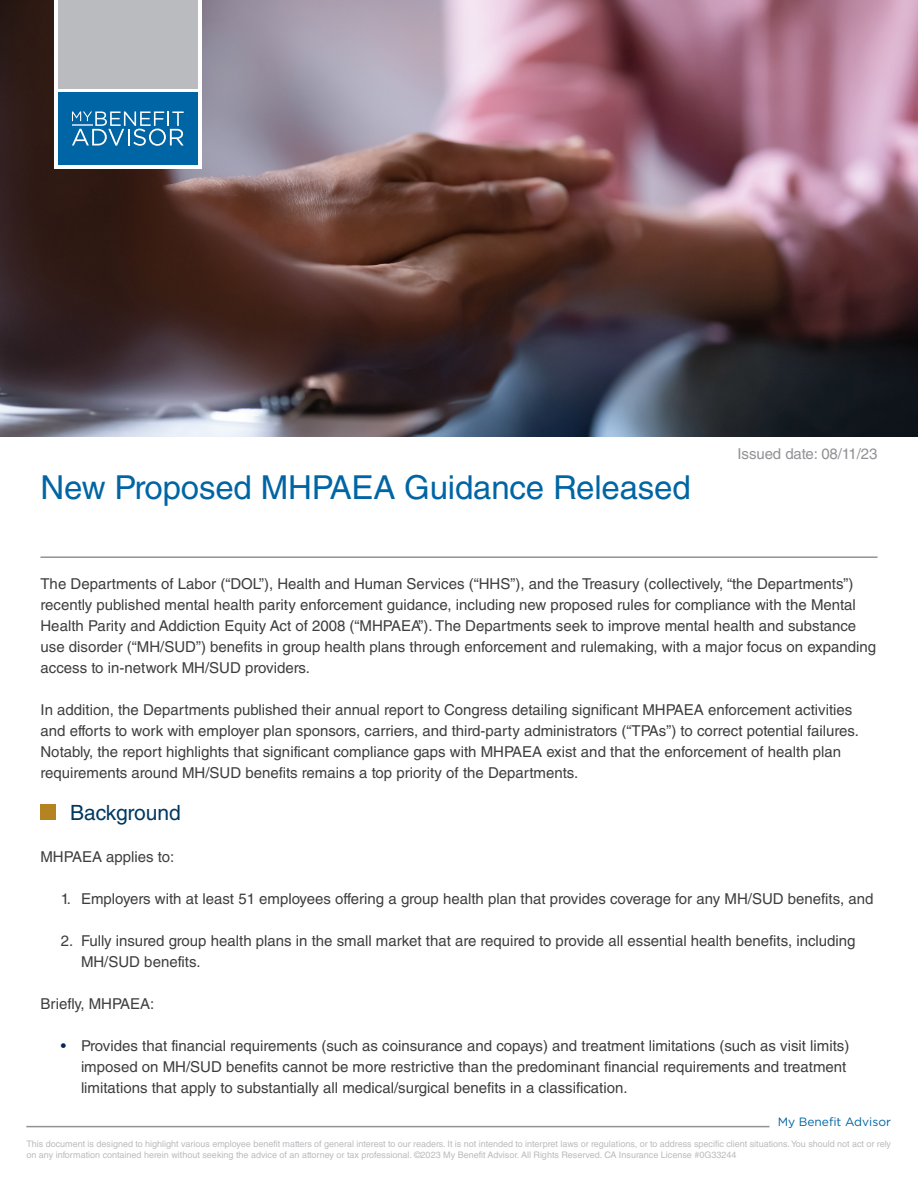
<style>
.page{position:relative;width:918px;height:1188px;background:#fff}
.page>*{position:absolute;margin:0;border:0;box-sizing:border-box;transform-origin:0 0}
.t1{font:33px "Helvetica LT Std";letter-spacing:-.005em;color:#0065a4}
.t2{font:21px "Helvetica LT Std";color:#003861}
.t3{font:15px/21px "Helvetica LT Std";color:#3e3e3f}
.t4{font:15px "Helvetica LT Std";letter-spacing:-.005em;color:#919295}
.t5{font:12px "Gotham";color:#0065a4}
.t6{font:9px/10.8px "Helvetica LT Std";color:#babbbe}
.s1{color:#002953}
</style>
<div class="page">
<hr style="left:26px;top:1126px;width:744px;height:1px;background:#919295">
<img style="left:0;top:0;width:918px;height:436px">
<hr style="left:40px;top:556px;width:838px;height:2px;background:#919295">
<div style="left:40px;top:804px;width:16px;height:16px;background:#b68322"></div>
<div style="left:54px;top:0;width:147px;height:169px;background:#fff"></div>
<div style="left:58px;top:92px;width:139px;height:73px;background:#0065a4"></div>
<svg style="left:72px;top:111px;width:112px;height:35px"></svg>
<hr style="left:72px;top:124px;width:20px;height:2px;background:#b2c7e2">
<div style="left:58px;top:0;width:139px;height:89px;background:#babbbe"></div>
<p class="t1" style="left:40px;top:468px;width:652px">New Proposed MHPAEA Guidance Released</p>
<p class="t4" style="left:738px;top:445px;width:141px">Issued date: 08/11/23</p>
<p class="t3" style="left:40px;top:573px;width:837px">The Departments of Labor (“DOL”), Health and Human Services (“HHS”), and the Treasury (collectively, “the Departments”) recently published mental health parity enforcement guidance, including new proposed rules for compliance with the Mental Health Parity and Addiction Equity Act of 2008 (“MHPAEA”). The Departments seek to improve mental health and substance use disorder (“MH/SUD”) benefits in group health plans through enforcement and rulemaking, with a major focus on expanding access to in-network MH/SUD providers.</p>
<p class="t3" style="left:40px;top:699px;width:820px">In addition, the Departments published their annual report to Congress detailing significant MHPAEA enforcement activities and efforts to work with employer plan sponsors, carriers, and third-party administrators (“TPAs”) to correct potential failures.<br>Notably, the report highlights that significant compliance gaps with MHPAEA exist and that the enforcement of health plan requirements around MH/SUD benefits remains a top priority of the Departments.</p>
<p class="t2" style="left:70px;top:800px;width:112px">Background</p>
<p class="t3" style="left:40px;top:846px;width:135px">MHPAEA applies to:</p>
<p class="t3" style="left:61px;top:888px;width:814px">1. Employers with at least 51 employees offering a group health plan that provides coverage for any MH/SUD benefits, and</p>
<p class="t3" style="left:81px;top:930px;width:776px;text-indent:-20px">2. Fully insured group health plans in the small market that are required to provide all essential health benefits, including<br>MH/SUD benefits.</p>
<p class="t3" style="left:40px;top:993px;width:115px">Briefly, MHPAEA:</p>
<p class="t3" style="left:81px;top:1035px;width:770px;text-indent:-20px"><span class="s1">•</span> Provides that financial requirements (such as coinsurance and copays) and treatment limitations (such as visit limits) imposed on MH/SUD benefits cannot be more restrictive than the predominant financial requirements and treatment limitations that apply to substantially all medical/surgical benefits in a classification.</p>
<p class="t5" style="left:778px;top:1114px;width:115px">My Benefit Advisor</p>
<p class="t6" style="left:26px;top:1139px;width:866px">This document is designed to highlight various employee benefit matters of general interest to our readers. It is not intended to interpret laws or regulations, or to address specific client situations. You should not act or rely on any information contained herein without seeking the advice of an attorney or tax professional. ©2023 My Benefit Advisor. All Rights Reserved. CA Insurance License #0G33244</p>
</div>
